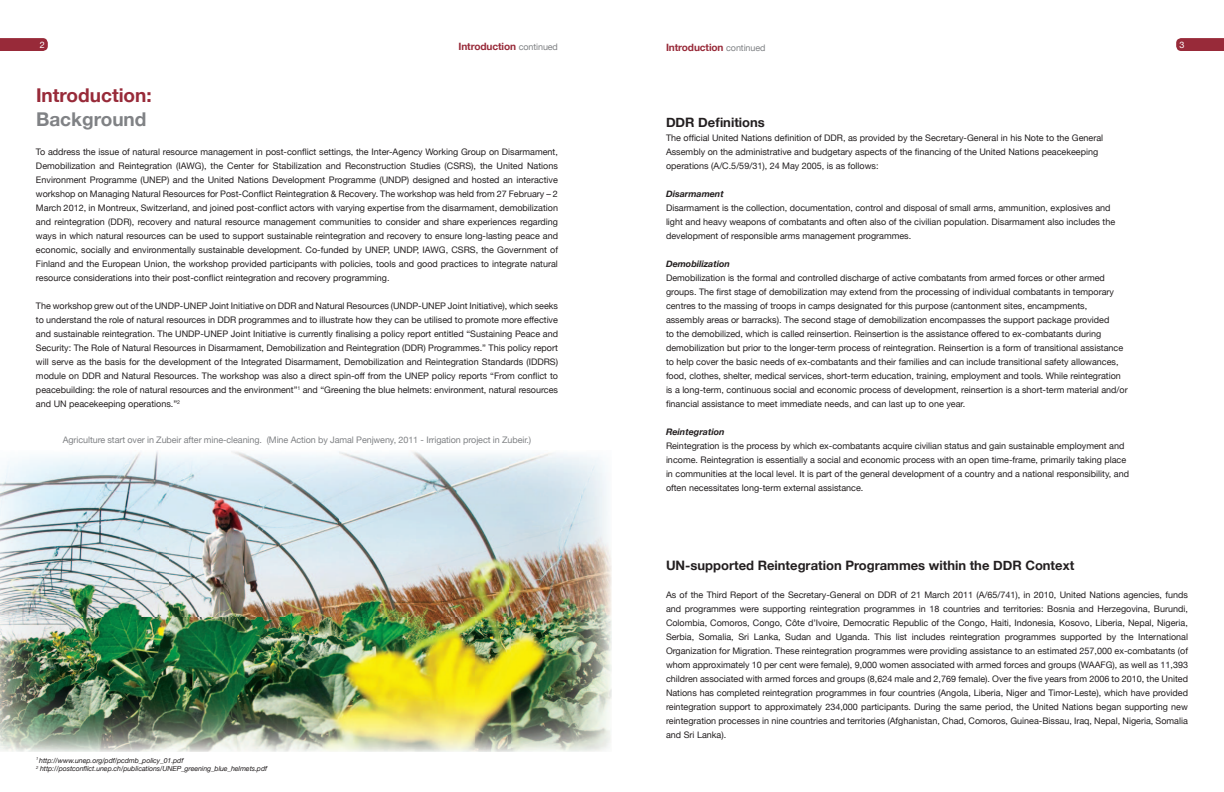
<style>
.page{position:relative;width:1224px;height:792px;background:#fff}
.page>*{position:absolute;margin:0;border:0;box-sizing:border-box;transform-origin:0 0}
.t1{font:700 19px "Helvetica Neue";color:#982a39}
.t2{font:700 19px "Helvetica Neue";color:#808285}
.t3{font:700 13px "Helvetica Neue";color:#231f20}
.t4{font:700 10.1px "Helvetica Neue";letter-spacing:-.01em;color:#982a39}
.t5{font:9px/14px "Helvetica Neue";color:#231f20}
.t6{font:9px "Helvetica Neue";letter-spacing:-.01em;color:#808285}
.t7{font:italic 700 9px "Helvetica Neue";color:#231f20}
.t8{font:9px "Helvetica Neue";color:#fff}
.t9{font:italic 7px/8.4px "Helvetica Neue";letter-spacing:-.01em;color:#231f20}
.s1{font-weight:400;font-size:9px;color:#808285}
</style>
<div class="page">
<svg style="left:1176px;top:38px;width:48px;height:13px"></svg>
<svg style="left:0;top:38px;width:48px;height:13px"></svg>
<img style="left:0;top:451px;width:612px;height:301px">
<p class="t8" style="left:40px;top:38px;width:7px">2</p>
<p class="t4" style="left:459px;top:39px;width:101px">Introduction <span class="s1">continued</span></p>
<p class="t4" style="left:666px;top:39px;width:101px">Introduction <span class="s1">continued</span></p>
<p class="t8" style="left:1180px;top:38px;width:7px">3</p>
<h1 class="t1" style="left:36px;top:80px;width:117px">Introduction:</h1>
<h1 class="t2" style="left:36px;top:104px;width:112px">Background</h1>
<p class="t5" style="left:36px;top:145px;width:524px;text-align:justify">To address the issue of natural resource management in post-conflict settings, the Inter-Agency Working Group on Disarmament, Demobilization and Reintegration (IAWG), the Center for Stabilization and Reconstruction Studies (CSRS), the United Nations Environment Programme (UNEP) and the United Nations Development Programme (UNDP) designed and hosted an interactive workshop on Managing Natural Resources for Post-Conflict Reintegration &amp; Recovery. The workshop was held from 27 February – 2<br>March 2012, in Montreux, Switzerland, and joined post-conflict actors with varying expertise from the disarmament, demobilization and reintegration (DDR), recovery and natural resource management communities to consider and share experiences regarding ways in which natural resources can be used to support sustainable reintegration and recovery to ensure long-lasting peace and economic, socially and environmentally sustainable development. Co-funded by UNEP, UNDP, IAWG, CSRS, the Government of Finland and the European Union, the workshop provided participants with policies, tools and good practices to integrate natural resource considerations into their post-conflict reintegration and recovery programming.</p>
<p class="t5" style="left:36px;top:299px;width:524px;text-align:justify">The workshop grew out of the UNDP-UNEP Joint Initiative on DDR and Natural Resources (UNDP-UNEP Joint Initiative), which seeks to understand the role of natural resources in DDR programmes and to illustrate how they can be utilised to promote more effective and sustainable reintegration. The UNDP-UNEP Joint Initiative is currently finalising a policy report entitled “Sustaining Peace and Security: The Role of Natural Resources in Disarmament, Demobilization and Reintegration (DDR) Programmes.” This policy report will serve as the basis for the development of the Integrated Disarmament, Demobilization and Reintegration Standards (IDDRS) module on DDR and Natural Resources. The workshop was also a direct spin-off from the UNEP policy reports “From conflict to peacebuilding: the role of natural resources and the environment”<sup>1</sup> and “Greening the blue helmets: environment, natural resources and UN peacekeeping operations.”<sup>2</sup></p>
<p class="t6" style="left:63px;top:434px;width:470px">Agriculture start over in Zubeir after mine-cleaning. (Mine Action by Jamal Penjweny, 2011 - Irrigation project in Zubeir.)</p>
<p class="t9" style="left:36px;top:756px;width:233px"><sup>1</sup> http://www.unep.org/pdf/pcdmb_policy_01.pdf<br><sup>2</sup> http://postconflict.unep.ch/publications/UNEP_greening_blue_helmets.pdf</p>
<h2 class="t3" style="left:666px;top:112px;width:100px">DDR Definitions</h2>
<p class="t5" style="left:666px;top:131px;width:439px">The official United Nations definition of DDR, as provided by the Secretary-General in his Note to the General<br>Assembly on the administrative and budgetary aspects of the financing of the United Nations peacekeeping operations (A/C.5/59/31), 24 May 2005, is as follows:</p>
<p class="t7" style="left:666px;top:186px;width:59px">Disarmament</p>
<p class="t5" style="left:666px;top:201px;width:451px">Disarmament is the collection, documentation, control and disposal of small arms, ammunition, explosives and light and heavy weapons of combatants and often also of the civilian population. Disarmament also includes the development of responsible arms management programmes.</p>
<p class="t7" style="left:666px;top:256px;width:65px">Demobilization</p>
<p class="t5" style="left:666px;top:271px;width:463px">Demobilization is the formal and controlled discharge of active combatants from armed forces or other armed groups. The first stage of demobilization may extend from the processing of individual combatants in temporary centres to the massing of troops in camps designated for this purpose (cantonment sites, encampments,<br>assembly areas or barracks). The second stage of demobilization encompasses the support package provided<br>to the demobilized, which is called reinsertion. Reinsertion is the assistance offered to ex-combatants during demobilization but prior to the longer-term process of reintegration. Reinsertion is a form of transitional assistance to help cover the basic needs of ex-combatants and their families and can include transitional safety allowances, food, clothes, shelter, medical services, short-term education, training, employment and tools. While reintegration is a long-term, continuous social and economic process of development, reinsertion is a short-term material and/or financial assistance to meet immediate needs, and can last up to one year.</p>
<p class="t7" style="left:666px;top:424px;width:60px">Reintegration</p>
<p class="t5" style="left:666px;top:439px;width:465px">Reintegration is the process by which ex-combatants acquire civilian status and gain sustainable employment and income. Reintegration is essentially a social and economic process with an open time-frame, primarily taking place in communities at the local level. It is part of the general development of a country and a national responsibility, and often necessitates long-term external assistance.</p>
<h2 class="t3" style="left:666px;top:556px;width:410px">UN-supported Reintegration Programmes within the DDR Context</h2>
<p class="t5" style="left:666px;top:589px;width:524px;text-align:justify">As of the Third Report of the Secretary-General on DDR of 21 March 2011 (A/65/741), in 2010, United Nations agencies, funds and programmes were supporting reintegration programmes in 18 countries and territories: Bosnia and Herzegovina, Burundi, Colombia, Comoros, Congo, Côte d’Ivoire, Democratic Republic of the Congo, Haiti, Indonesia, Kosovo, Liberia, Nepal, Nigeria, Serbia, Somalia, Sri Lanka, Sudan and Uganda. This list includes reintegration programmes supported by the International Organization for Migration. These reintegration programmes were providing assistance to an estimated 257,000 ex-combatants (of whom approximately 10 per cent were female), 9,000 women associated with armed forces and groups (WAAFG), as well as 11,393 children associated with armed forces and groups (8,624 male and 2,769 female). Over the five years from 2006 to 2010, the United Nations has completed reintegration programmes in four countries (Angola, Liberia, Niger and Timor-Leste), which have provided reintegration support to approximately 234,000 participants. During the same period, the United Nations began supporting new reintegration processes in nine countries and territories (Afghanistan, Chad, Comoros, Guinea-Bissau, Iraq, Nepal, Nigeria, Somalia and Sri Lanka).</p>
</div>
